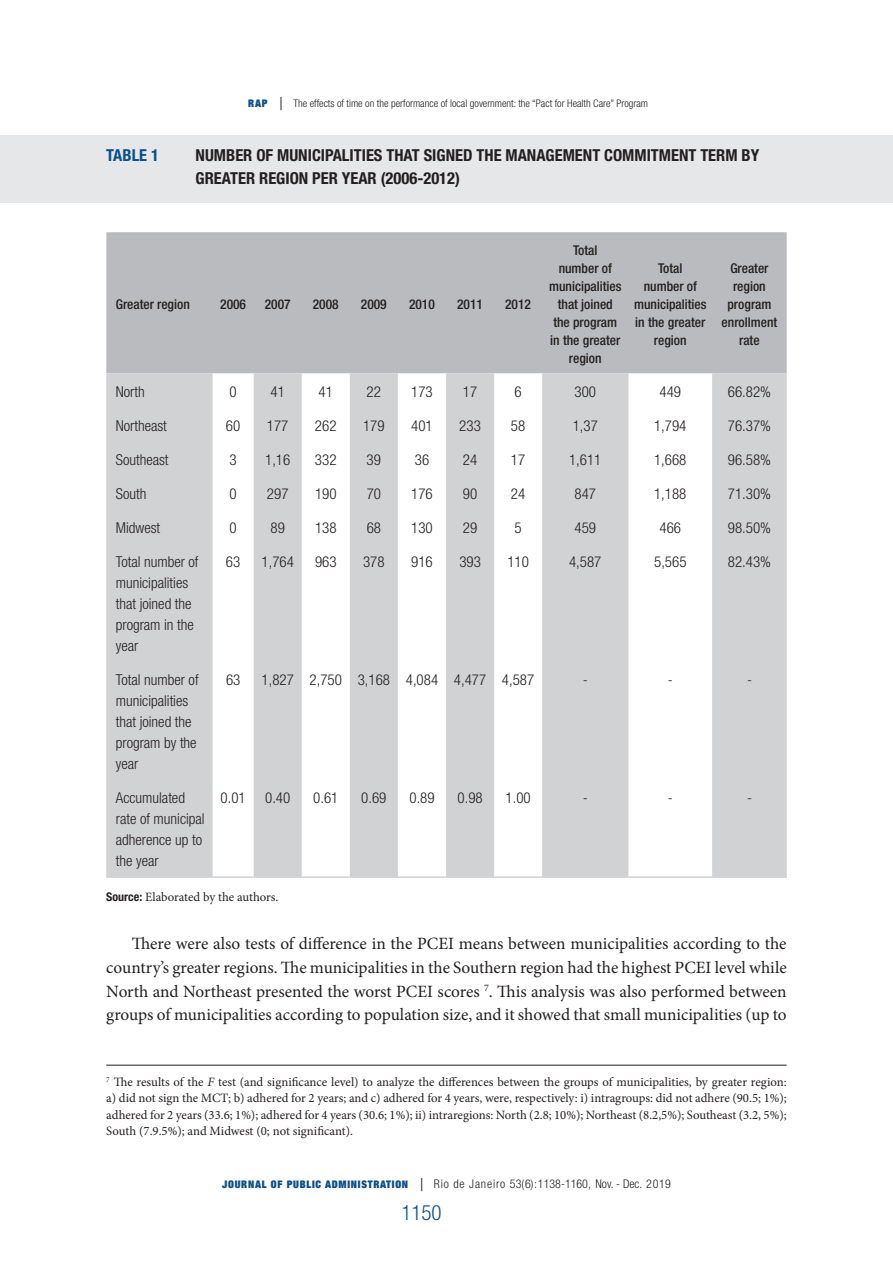
<style>
.page{position:relative;width:893px;height:1263px;background:#fff}
.page>*{position:absolute;margin:0;border:0;box-sizing:border-box;transform-origin:0 0}
.t1{font:300 condensed 21px "Helvetica Neue LT Std";color:#0c4f89}
.t2{font:17.25px/23.9px "Minion Pro";color:#231f20;text-align:justify}
.t3{font:700 condensed 16.5px/23.1px "Helvetica Neue LT Std";color:#231f20}
.t4{font:700 condensed 16.5px "Helvetica Neue LT Std";color:#0c4f89}
.t5{font:300 condensed 15px/21px "Helvetica Neue LT Std";color:#231f20}
.t6{font:500 condensed 13.5px/18px "Helvetica Neue LT Std";color:#231f20;text-align:center}
.t7{font:12.75px/16.5px "Minion Pro";letter-spacing:-.005em;color:#231f20;text-align:justify}
.t8{font:300 condensed 12px "Helvetica Neue LT Std";color:#231f20}
.t9{font:300 condensed 10.5px "Helvetica Neue LT Std";color:#231f20}
.s1{font-family:"Helvetica Neue";font-weight:900;font-stretch:expanded;color:#0c4f89}
.s2{font-size:18px}
.s3{font-family:"Helvetica Neue LT Std";font-weight:700;font-stretch:condensed;font-size:12px}
.s4{font-style:italic}
.s5{font-family:"Helvetica Neue";font-weight:900;font-stretch:expanded;font-size:10.5px;color:#0c4f89}
</style>
<div class="page">
<div style="left:0;top:135px;width:893px;height:67px;background:#e6e7e9"></div>
<div style="left:106px;top:232px;width:681px;height:141px;background:#babbbe"></div>
<svg style="left:106px;top:373px;width:681px;height:503px;fill:#d1d2d4"></svg>
<hr style="left:106px;top:876px;width:107px;height:2px;background:#d1d2d4">
<hr style="left:213px;top:876px;width:41px;height:2px;background:#d1d2d4">
<hr style="left:254px;top:876px;width:48px;height:2px;background:#d1d2d4">
<hr style="left:302px;top:876px;width:48px;height:2px;background:#d1d2d4">
<hr style="left:350px;top:876px;width:48px;height:2px;background:#d1d2d4">
<hr style="left:398px;top:876px;width:48px;height:2px;background:#d1d2d4">
<hr style="left:446px;top:876px;width:48px;height:2px;background:#d1d2d4">
<hr style="left:494px;top:876px;width:48px;height:2px;background:#d1d2d4">
<hr style="left:542px;top:876px;width:86px;height:2px;background:#d1d2d4">
<hr style="left:628px;top:876px;width:84px;height:2px;background:#d1d2d4">
<hr style="left:712px;top:876px;width:75px;height:2px;background:#d1d2d4">
<hr style="left:106px;top:1065px;width:681px;height:1px;background:#231f20">
<p class="t9" style="left:248px;top:98px;width:401px"><span class="s1">RAP</span> <span class="s2">|</span> The effects of time on the performance of local government: the “Pact for Health Care” Program</p>
<p class="t4" style="left:106px;top:145px;width:54px">TABLE 1</p>
<p class="t3" style="left:196px;top:143px;width:565px">NUMBER OF MUNICIPALITIES THAT SIGNED THE MANAGEMENT COMMITMENT TERM BY<br>GREATER REGION PER YEAR (2006-2012)</p>
<p class="t6" style="left:116px;top:295px;width:76px">Greater region</p>
<p class="t6" style="left:220px;top:295px;width:27px">2006</p>
<p class="t6" style="left:265px;top:295px;width:27px">2007</p>
<p class="t6" style="left:313px;top:295px;width:27px">2008</p>
<p class="t6" style="left:361px;top:295px;width:27px">2009</p>
<p class="t6" style="left:409px;top:295px;width:27px">2010</p>
<p class="t6" style="left:457px;top:295px;width:27px">2011</p>
<p class="t6" style="left:505px;top:295px;width:27px">2012</p>
<p class="t6" style="left:549px;top:241px;width:74px">Total<br>number of municipalities that joined the program in the greater region</p>
<p class="t6" style="left:634px;top:259px;width:74px">Total<br>number of municipalities in the greater region</p>
<p class="t6" style="left:722px;top:259px;width:57px">Greater region program enrollment rate</p>
<p class="t5" style="left:116px;top:381px;width:30px">North</p>
<p class="t5" style="left:230px;top:381px;width:9px">0</p>
<p class="t5" style="left:270px;top:381px;width:16px">41</p>
<p class="t5" style="left:319px;top:381px;width:16px">41</p>
<p class="t5" style="left:367px;top:381px;width:16px">22</p>
<p class="t5" style="left:411px;top:381px;width:23px">173</p>
<p class="t5" style="left:463px;top:381px;width:16px">17</p>
<p class="t5" style="left:514px;top:381px;width:9px">6</p>
<p class="t5" style="left:574px;top:381px;width:23px">300</p>
<p class="t5" style="left:659px;top:381px;width:23px">449</p>
<p class="t5" style="left:728px;top:381px;width:45px">66.82%</p>
<p class="t5" style="left:116px;top:415px;width:53px">Northeast</p>
<p class="t5" style="left:226px;top:415px;width:16px">60</p>
<p class="t5" style="left:267px;top:415px;width:23px">177</p>
<p class="t5" style="left:315px;top:415px;width:23px">262</p>
<p class="t5" style="left:363px;top:415px;width:23px">179</p>
<p class="t5" style="left:411px;top:415px;width:23px">401</p>
<p class="t5" style="left:459px;top:415px;width:23px">233</p>
<p class="t5" style="left:511px;top:415px;width:16px">58</p>
<p class="t5" style="left:573px;top:415px;width:27px">1,37</p>
<p class="t5" style="left:654px;top:415px;width:34px">1,794</p>
<p class="t5" style="left:728px;top:415px;width:45px">76.37%</p>
<p class="t5" style="left:116px;top:449px;width:54px">Southeast</p>
<p class="t5" style="left:230px;top:449px;width:9px">3</p>
<p class="t5" style="left:265px;top:449px;width:27px">1,16</p>
<p class="t5" style="left:315px;top:449px;width:23px">332</p>
<p class="t5" style="left:367px;top:449px;width:16px">39</p>
<p class="t5" style="left:415px;top:449px;width:16px">36</p>
<p class="t5" style="left:463px;top:449px;width:16px">24</p>
<p class="t5" style="left:511px;top:449px;width:16px">17</p>
<p class="t5" style="left:569px;top:449px;width:34px">1,611</p>
<p class="t5" style="left:654px;top:449px;width:34px">1,668</p>
<p class="t5" style="left:728px;top:449px;width:45px">96.58%</p>
<p class="t5" style="left:116px;top:483px;width:32px">South</p>
<p class="t5" style="left:230px;top:483px;width:9px">0</p>
<p class="t5" style="left:267px;top:483px;width:23px">297</p>
<p class="t5" style="left:315px;top:483px;width:23px">190</p>
<p class="t5" style="left:367px;top:483px;width:16px">70</p>
<p class="t5" style="left:411px;top:483px;width:23px">176</p>
<p class="t5" style="left:463px;top:483px;width:16px">90</p>
<p class="t5" style="left:511px;top:483px;width:16px">24</p>
<p class="t5" style="left:574px;top:483px;width:23px">847</p>
<p class="t5" style="left:654px;top:483px;width:34px">1,188</p>
<p class="t5" style="left:728px;top:483px;width:45px">71.30%</p>
<p class="t5" style="left:116px;top:517px;width:46px">Midwest</p>
<p class="t5" style="left:230px;top:517px;width:9px">0</p>
<p class="t5" style="left:271px;top:517px;width:16px">89</p>
<p class="t5" style="left:315px;top:517px;width:23px">138</p>
<p class="t5" style="left:367px;top:517px;width:16px">68</p>
<p class="t5" style="left:411px;top:517px;width:23px">130</p>
<p class="t5" style="left:463px;top:517px;width:16px">29</p>
<p class="t5" style="left:515px;top:517px;width:9px">5</p>
<p class="t5" style="left:574px;top:517px;width:23px">459</p>
<p class="t5" style="left:659px;top:517px;width:23px">466</p>
<p class="t5" style="left:728px;top:517px;width:45px">98.50%</p>
<p class="t5" style="left:116px;top:551px;width:84px">Total number of municipalities that joined the program in the year</p>
<p class="t5" style="left:226px;top:551px;width:16px">63</p>
<p class="t5" style="left:262px;top:551px;width:34px">1,764</p>
<p class="t5" style="left:315px;top:551px;width:23px">963</p>
<p class="t5" style="left:363px;top:551px;width:23px">378</p>
<p class="t5" style="left:411px;top:551px;width:23px">916</p>
<p class="t5" style="left:459px;top:551px;width:23px">393</p>
<p class="t5" style="left:507px;top:551px;width:23px">110</p>
<p class="t5" style="left:569px;top:551px;width:34px">4,587</p>
<p class="t5" style="left:654px;top:551px;width:34px">5,565</p>
<p class="t5" style="left:728px;top:551px;width:45px">82.43%</p>
<p class="t5" style="left:116px;top:669px;width:84px">Total number of municipalities that joined the program by the year</p>
<p class="t5" style="left:226px;top:669px;width:16px">63</p>
<p class="t5" style="left:262px;top:669px;width:274px">1,827 2,750 3,168 4,084 4,477 4,587</p>
<p class="t5" style="left:583px;top:669px;width:6px">-</p>
<p class="t5" style="left:668px;top:669px;width:6px">-</p>
<p class="t5" style="left:747px;top:669px;width:6px">-</p>
<p class="t5" style="left:116px;top:787px;width:90px">Accumulated rate of municipal adherence up to the year</p>
<p class="t5" style="left:221px;top:787px;width:27px">0.01</p>
<p class="t5" style="left:265px;top:787px;width:27px">0.40</p>
<p class="t5" style="left:313px;top:787px;width:27px">0.61</p>
<p class="t5" style="left:361px;top:787px;width:27px">0.69</p>
<p class="t5" style="left:409px;top:787px;width:27px">0.89</p>
<p class="t5" style="left:458px;top:787px;width:27px">0.98</p>
<p class="t5" style="left:506px;top:787px;width:27px">1.00</p>
<p class="t5" style="left:583px;top:787px;width:6px">-</p>
<p class="t5" style="left:668px;top:787px;width:6px">-</p>
<p class="t5" style="left:747px;top:787px;width:6px">-</p>
<p class="t7" style="left:106px;top:889px;width:174px"><span class="s3">Source:</span> Elaborated by the authors.</p>
<p class="t2" style="left:106px;top:931px;width:682px;text-indent:26px">There were also tests of difference in the PCEI means between municipalities according to the country’s greater regions. The municipalities in the Southern region had the highest PCEI level while North and Northeast presented the worst PCEI scores <sup>7</sup>. This analysis was also performed between groups of municipalities according to population size, and it showed that small municipalities (up to</p>
<p class="t7" style="left:106px;top:1074px;width:682px"><sup>7</sup> The results of the <span class="s4">F</span> test (and significance level) to analyze the differences between the groups of municipalities, by greater region: a) did not sign the MCT; b) adhered for 2 years; and c) adhered for 4 years, were, respectively: i) intragroups: did not adhere (90.5; 1%); adhered for 2 years (33.6; 1%); adhered for 4 years (30.6; 1%); ii) intraregions: North (2.8; 10%); Northeast (8.2,5%); Southeast (3.2, 5%); South (7.9.5%); and Midwest (0; not significant).</p>
<p class="t8" style="left:222px;top:1176px;width:450px"><span class="s5">JOURNAL OF PUBLIC ADMINISTRATION</span> <span class="s2">|</span> Rio de Janeiro 53(6):1138-1160, Nov. - Dec. 2019</p>
<h1 class="t1" style="left:401px;top:1200px;width:42px">1150</h1>
</div>
